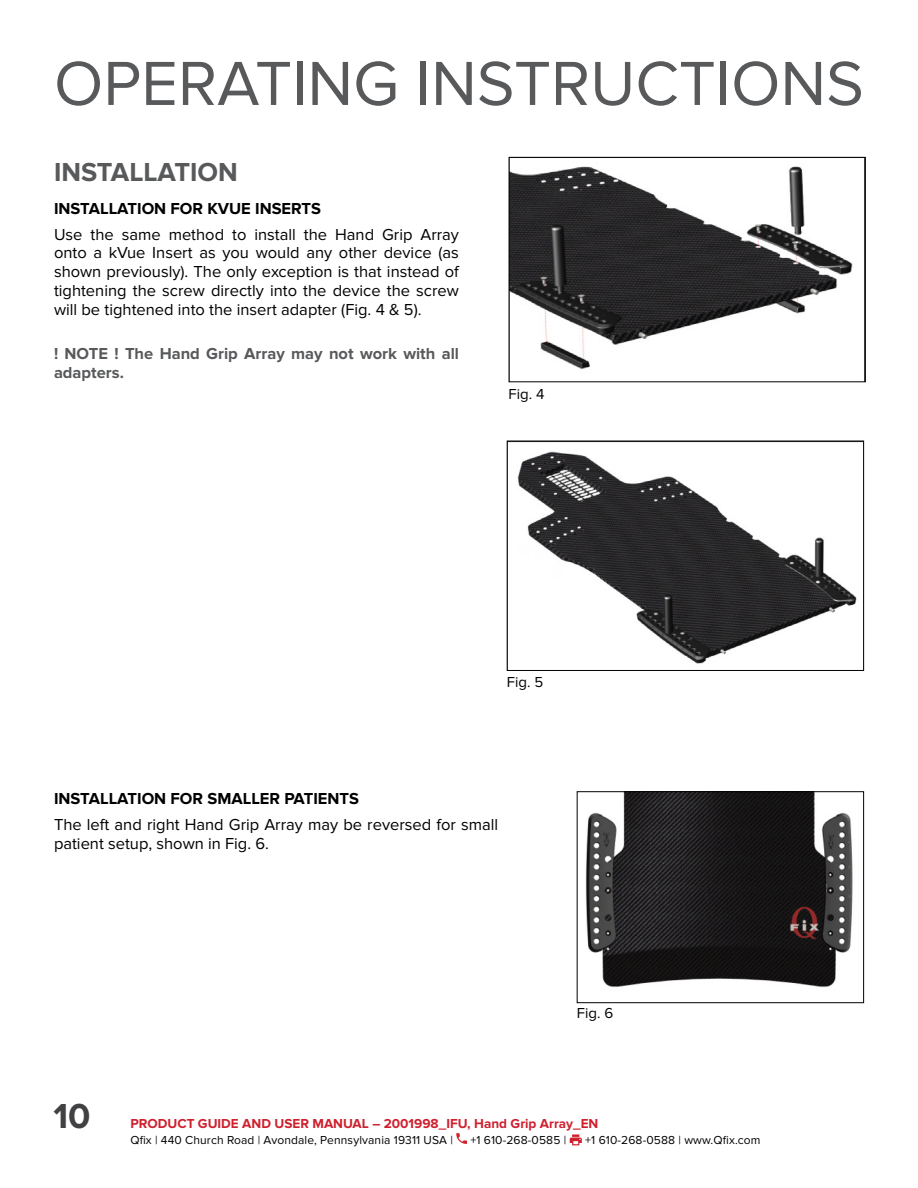
<style>
.page{position:relative;width:918px;height:1188px;background:#fff}
.page>*{position:absolute;margin:0;border:0;box-sizing:border-box;transform-origin:0 0}
.t1{font:64.5px "Proxima Nova";color:#58595b}
.t2{font:700 36px "Proxima Nova";color:#414042}
.t3{font:700 27px "Proxima Nova";color:#58595b}
.t4{font:16.5px/18.8px "Proxima Nova";color:#000;text-align:justify}
.t5{font:700 16.5px "Proxima Nova";color:#000}
.t6{font:700 16.5px/18.8px "Proxima Nova";color:#58595b}
.t7{font:15px "Proxima Nova";color:#000}
.t8{font:700 13.5px "Proxima Nova";color:#cf202e}
.t9{font:12px "Proxima Nova";letter-spacing:.01em;color:#000}
</style>
<div class="page">
<svg style="left:456px;top:1133px;width:11px;height:11px"></svg>
<svg style="left:570px;top:1134px;width:12px;height:11px"></svg>
<img style="left:517px;top:451px;width:340px;height:213px">
<div style="left:507px;top:441px;width:357px;height:230px;border:1px solid #000"></div>
<img style="left:511px;top:166px;width:342px;height:204px">
<div style="left:509px;top:157px;width:357px;height:225px;border:1px solid #000"></div>
<img style="left:585px;top:793px;width:268px;height:195px">
<div style="left:577px;top:791px;width:287px;height:212px;border:1px solid #000"></div>
<h1 class="t1" style="left:54px;top:46px;width:811px">OPERATING INSTRUCTIONS</h1>
<h3 class="t3" style="left:54px;top:157px;width:185px">INSTALLATION</h3>
<p class="t5" style="left:54px;top:199px;width:269px">INSTALLATION FOR KVUE INSERTS</p>
<p class="t4" style="left:54px;top:225px;width:407px">Use the same method to install the Hand Grip Array onto a kVue Insert as you would any other device (as shown previously). The only exception is that instead of tightening the screw directly into the device the screw will be tightened into the insert adapter (Fig. 4 &amp; 5).</p>
<p class="t6" style="left:54px;top:344px;width:407px">! NOTE ! The Hand Grip Array may not work with all adapters.</p>
<p class="t7" style="left:509px;top:385px;width:37px">Fig. 4</p>
<p class="t7" style="left:507px;top:674px;width:38px">Fig. 5</p>
<p class="t5" style="left:54px;top:789px;width:306px">INSTALLATION FOR SMALLER PATIENTS</p>
<p class="t4" style="left:54px;top:815px;width:446px">The left and right Hand Grip Array may be reversed for small patient setup, shown in Fig. 6.</p>
<p class="t7" style="left:577px;top:1004px;width:38px">Fig. 6</p>
<h2 class="t2" style="left:54px;top:1096px;width:39px">10</h2>
<p class="t8" style="left:130px;top:1116px;width:470px">PRODUCT GUIDE AND USER MANUAL – 2001998_IFU, Hand Grip Array_EN</p>
<p class="t9" style="left:130px;top:1133px;width:324px">Qfix | 440 Church Road | Avondale, Pennsylvania 19311 USA |</p>
<p class="t9" style="left:470px;top:1133px;width:97px">+1 610-268-0585 |</p>
<p class="t9" style="left:585px;top:1133px;width:177px">+1 610-268-0588 | www.Qfix.com</p>
</div>
